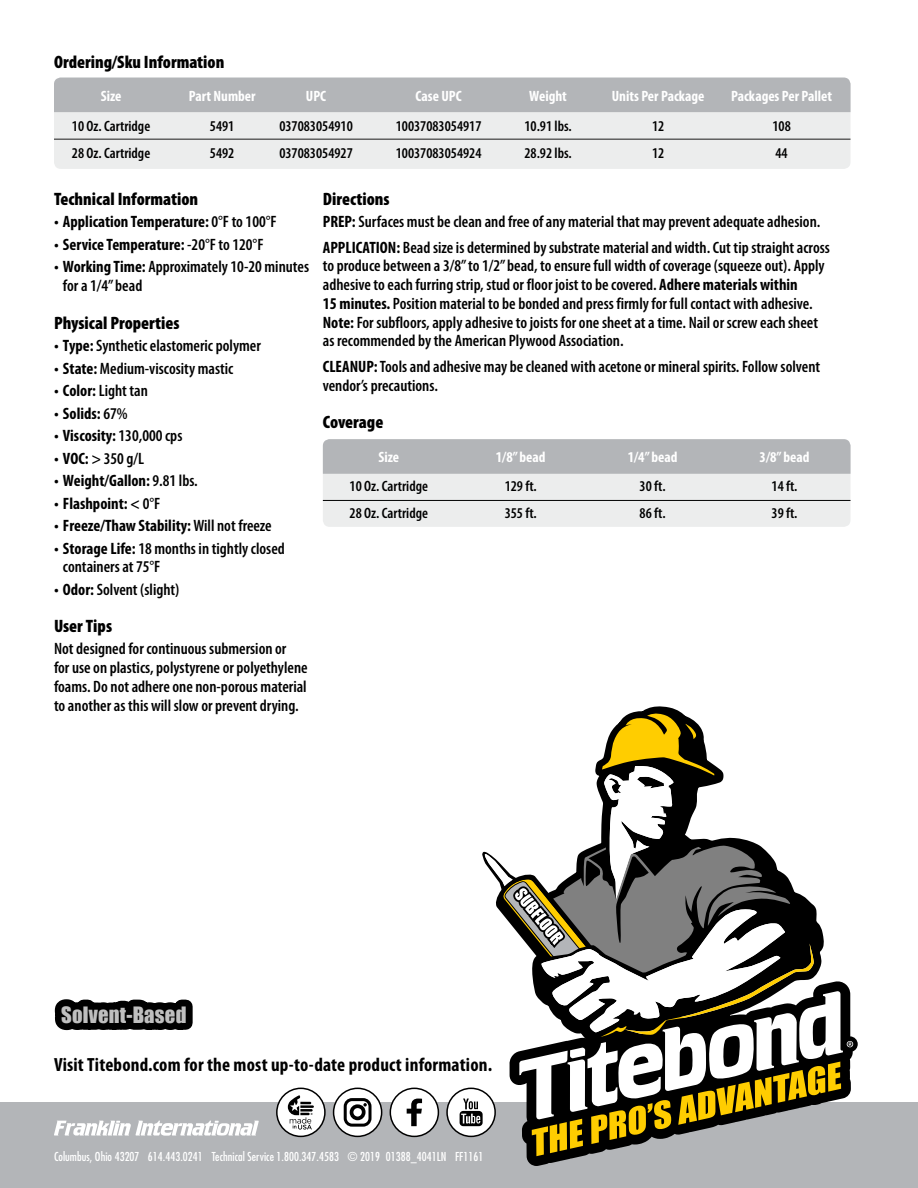
<style>
.page{position:relative;width:918px;height:1188px;background:#fff}
.page>*{position:absolute;margin:0;border:0;box-sizing:border-box;transform-origin:0 0}
.t1{font:20.7px "Impact";letter-spacing:.01em;color:#bfbfbf}
.t2{font:700 condensed 19.2px "Myriad Pro";letter-spacing:.01em;color:#000}
.t3{font:900 condensed 18px "Myriad Pro";color:#000}
.t4{font:600 condensed 16.5px/18.8px "Myriad Pro";color:#000}
.t5{font:700 condensed 16.5px "Myriad Pro";color:#000}
.t6{font:600 condensed 15px/27px "Myriad Pro";color:#000}
.t7{font:700 condensed 15px "Myriad Pro";color:#fff}
.t8{font:condensed 12px "Futura";letter-spacing:.005em;color:#fff}
.s1{font-weight:600}
.s2{font-weight:700}
</style>
<div class="page">
<div style="left:54px;top:78px;width:796px;height:91px;background:#eceded;border-radius:7px"></div>
<div style="left:54px;top:78px;width:796px;height:34px;background:#b3b5b8"></div>
<div style="left:0;top:1102px;width:918px;height:86px;background:#b3b5b8"></div>
<div style="left:390px;top:1088px;width:48px;height:48px;background:#fff;border-radius:50%"></div>
<div style="left:390px;top:1088px;width:49px;height:49px;border:2px solid #000;border-radius:50%"></div>
<svg style="left:407px;top:1099px;width:15px;height:27px"></svg>
<svg style="left:447px;top:1088px;width:48px;height:48px"></svg>
<div style="left:334px;top:1088px;width:48px;height:48px;background:#fff;border-radius:50%"></div>
<div style="left:333px;top:1088px;width:49px;height:49px;border:2px solid #000;border-radius:50%"></div>
<div style="left:344px;top:1098px;width:28px;height:29px;border:3px solid #000;border-radius:7px"></div>
<div style="left:350px;top:1104px;width:16px;height:16px;border:4px solid #000;border-radius:50%"></div>
<svg style="left:363px;top:1103px;width:4px;height:4px"></svg>
<div style="left:277px;top:1088px;width:48px;height:48px;background:#fff;border-radius:50%"></div>
<div style="left:276px;top:1088px;width:50px;height:49px;border:2px solid #000;border-radius:50%"></div>
<svg style="left:288px;top:1095px;width:26px;height:35px"></svg>
<hr style="left:54px;top:139px;width:796px;height:1px;background:#1a1a1a">
<div style="left:323px;top:439px;width:528px;height:88px;background:#eceded;border-radius:7px"></div>
<div style="left:323px;top:439px;width:527px;height:35px;background:#b3b5b8"></div>
<hr style="left:323px;top:500px;width:528px;height:1px;background:#000">
<svg style="left:526px;top:1037px;width:332px;height:129px"></svg>
<svg style="left:460px;top:712px;width:393px;height:444px"></svg>
<svg style="left:54px;top:999px;width:205px;height:137px"></svg>
<p class="t3" style="left:54px;top:50px;width:172px">Ordering/Sku Information</p>
<p class="t7" style="left:101px;top:87px;width:22px">Size</p>
<p class="t6" style="left:72px;top:112px;width:80px">10 Oz. Cartridge<br>28 Oz. Cartridge</p>
<p class="t7" style="left:189px;top:87px;width:68px">Part Number</p>
<p class="t6" style="left:210px;top:112px;width:26px">5491<br>5492</p>
<p class="t7" style="left:306px;top:87px;width:22px">UPC</p>
<p class="t6" style="left:279px;top:112px;width:75px">037083054910<br>037083054927</p>
<p class="t7" style="left:416px;top:87px;width:48px">Case UPC</p>
<p class="t6" style="left:396px;top:112px;width:87px">10037083054917<br>10037083054924</p>
<p class="t7" style="left:529px;top:87px;width:39px">Weight</p>
<p class="t6" style="left:524px;top:112px;width:49px">10.91 lbs.<br>28.92 lbs.</p>
<p class="t7" style="left:612px;top:87px;width:94px">Units Per Package</p>
<p class="t6" style="left:652px;top:112px;width:14px">12<br>12</p>
<p class="t7" style="left:731px;top:87px;width:103px">Packages Per Pallet</p>
<p class="t6" style="left:772px;top:112px;width:20px">108<br>44</p>
<p class="t3" style="left:54px;top:187px;width:146px">Technical Information</p>
<p class="t5" style="left:54px;top:211px;width:224px">• Application Temperature: <span class="s1">0°F to 100°F</span></p>
<p class="t5" style="left:54px;top:234px;width:211px">• Service Temperature: <span class="s1">-20°F to 120°F</span></p>
<p class="t4" style="left:63px;top:257px;width:248px;text-indent:-9px"><span class="s2">• Working Time:</span> Approximately 10-20 minutes for a 1/4” bead</p>
<p class="t3" style="left:54px;top:311px;width:127px">Physical Properties</p>
<p class="t4" style="left:54px;top:336px;width:208px"><span class="s2">• Type:</span> Synthetic elastomeric polymer</p>
<p class="t4" style="left:54px;top:358px;width:181px"><span class="s2">• State:</span> Medium-viscosity mastic</p>
<p class="t4" style="left:54px;top:381px;width:95px"><span class="s2">• Color:</span> Light tan</p>
<p class="t5" style="left:54px;top:403px;width:75px">• Solids: <span class="s1">67%</span></p>
<p class="t5" style="left:54px;top:425px;width:130px">• Viscosity: <span class="s1">130,000 cps</span></p>
<p class="t4" style="left:54px;top:449px;width:92px"><span class="s2">• VOC:</span> &gt; 350 g/L</p>
<p class="t5" style="left:54px;top:470px;width:145px">• Weight/Gallon: <span class="s1">9.81 lbs.</span></p>
<p class="t5" style="left:54px;top:493px;width:108px">• Flashpoint: <span class="s1">&lt; 0°F</span></p>
<p class="t5" style="left:54px;top:515px;width:219px">• Freeze/Thaw Stability: <span class="s1">Will not freeze</span></p>
<p class="t4" style="left:63px;top:539px;width:223px;text-indent:-9px"><span class="s2">• Storage Life:</span> 18 months in tightly closed containers at 75°F</p>
<p class="t4" style="left:54px;top:580px;width:127px"><span class="s2">• Odor:</span> Solvent (slight)</p>
<p class="t3" style="left:54px;top:614px;width:60px">User Tips</p>
<p class="t4" style="left:54px;top:639px;width:255px">Not designed for continuous submersion or<br>for use on plastics, polystyrene or polyethylene foams. Do not adhere one non-porous material to another as this will slow or prevent drying.</p>
<p class="t3" style="left:323px;top:187px;width:68px">Directions</p>
<p class="t4" style="left:323px;top:209px;width:509px;line-height:25.5px"><span class="s2">PREP:</span> Surfaces must be clean and free of any material that may prevent adequate adhesion.<br><span class="s2">APPLICATION:</span> Bead size is determined by substrate material and width. Cut tip straight across</p>
<p class="t4" style="left:323px;top:256px;width:503px">to produce between a 3/8” to 1/2” bead, to ensure full width of coverage (squeeze out). Apply adhesive to each furring strip, stud or floor joist to be covered. <span class="s2">Adhere materials within<br>15 minutes.</span> Position material to be bonded and press firmly for full contact with adhesive.<br><span class="s2">Note:</span> For subfloors, apply adhesive to joists for one sheet at a time. Nail or screw each sheet as recommended by the American Plywood Association.</p>
<p class="t4" style="left:323px;top:357px;width:499px"><span class="s2">CLEANUP:</span> Tools and adhesive may be cleaned with acetone or mineral spirits. Follow solvent vendor’s precautions.</p>
<p class="t3" style="left:323px;top:411px;width:62px">Coverage</p>
<p class="t7" style="left:496px;top:447px;width:51px">1/8” bead</p>
<p class="t6" style="left:505px;top:473px;width:34px">129 ft.<br>355 ft.</p>
<p class="t7" style="left:628px;top:447px;width:51px">1/4” bead</p>
<p class="t6" style="left:640px;top:473px;width:27px">30 ft.<br>86 ft.</p>
<p class="t7" style="left:760px;top:447px;width:51px">3/8” bead</p>
<p class="t6" style="left:772px;top:473px;width:27px">14 ft.<br>39 ft.</p>
<p class="t7" style="left:378px;top:447px;width:22px">Size</p>
<p class="t6" style="left:350px;top:473px;width:80px">10 Oz. Cartridge<br>28 Oz. Cartridge</p>
<p class="t1" style="left:61px;top:999px;width:127px">Solvent-Based</p>
<p class="t2" style="left:54px;top:1052px;width:440px">Visit Titebond.com for the most up-to-date product information.</p>
<p class="t8" style="left:54px;top:1149px;width:431px">Columbus, Ohio 43207 614.443.0241 Technical Service 1.800.347.4583 © 2019 01388_4041LN FF1161</p>
</div>
